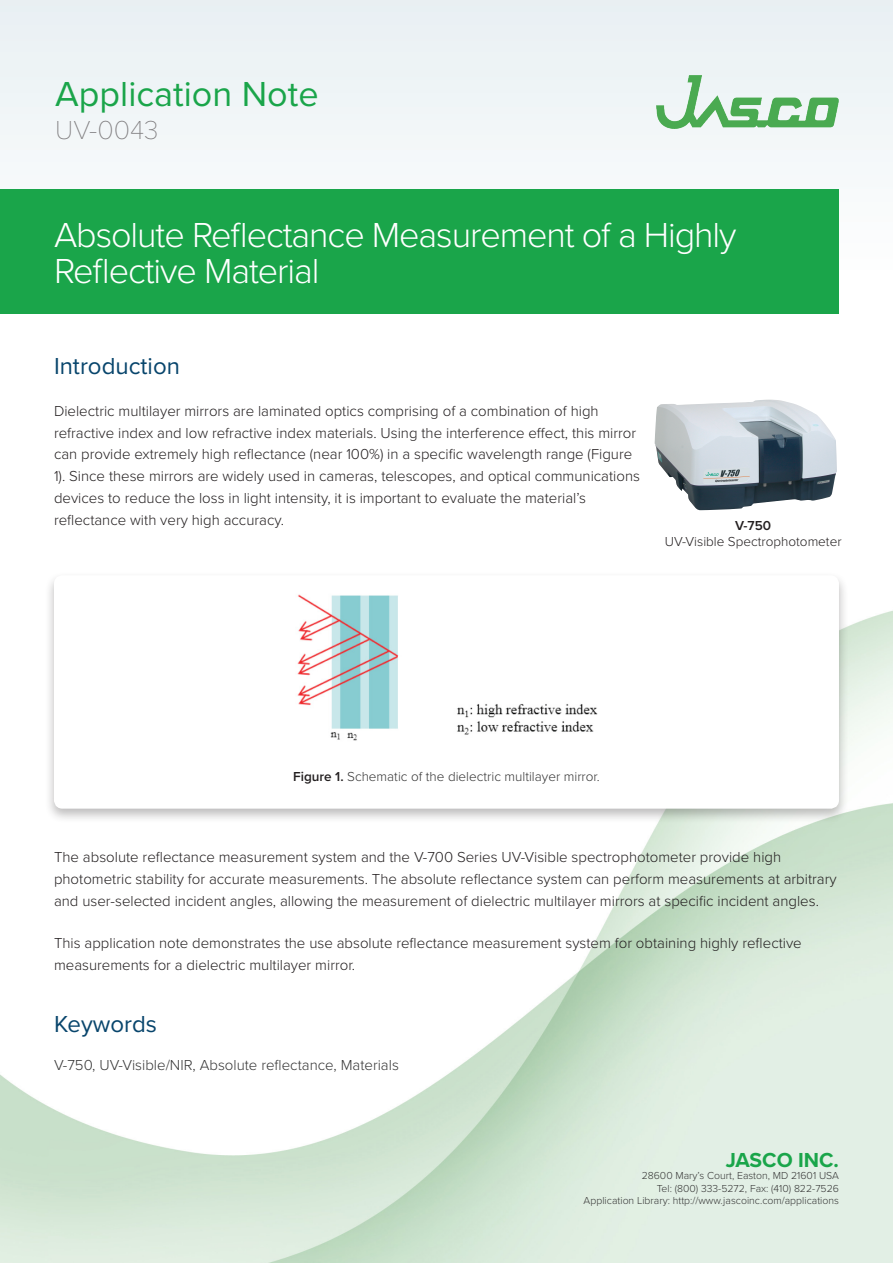
<style>
.page{position:relative;width:893px;height:1263px;background:#fff}
.page>*{position:absolute;margin:0;border:0;box-sizing:border-box;transform-origin:0 0}
.t1{font:300 36px/36px "Proxima Nova";letter-spacing:-.03em;color:#fff}
.App_note_title{font:36px "Proxima Nova";color:#1aa54a}
.App_note_no{font:100 27px "Proxima Nova T";color:#7e7c7e}
.Heading{font:24px "Proxima Nova";color:#08456c}
.Footer_name{font:700 21px "Proxima Nova";color:#1aa54a}
.Paragraph_Style{font:300 15px/21.8px "Proxima Nova";color:#231f20}
.Paragraph_Style-2{font:300 15px "Proxima Nova";color:#353535}
.Figure___Caption{font:300 13.5px "Proxima Nova";color:#353535}
.Figure___Caption-2{font:300 13.5px/16.2px "Proxima Nova";color:#231f20;text-align:center}
.Footer_text{font:300 10.5px "Proxima Nova";color:#353535}
.Footer_name-2{font:300 10.5px "Proxima Nova";color:#353535}
.s1{font-weight:600}
.s2{font-weight:600;color:#231f20}
</style>
<div class="page">
<img style="left:0;top:313px;width:893px;height:950px">
<div style="left:0;top:1px;width:893px;height:280px;background:#eff5f7"></div>
<div style="left:0;top:189px;width:839px;height:124px;background:#1aa54a"></div>
<img style="left:657px;top:76px;width:182px;height:52px">
<div style="left:44px;top:571px;width:804px;height:253px;background:#231f20;opacity:.3"></div>
<div style="left:57px;top:578px;width:779px;height:228px;background:#fff;border-radius:5px"></div>
<div style="left:54px;top:575px;width:785px;height:234px;border:6px solid #fff;border-radius:5px"></div>
<img style="left:278px;top:579px;width:327px;height:162px">
<img style="left:655px;top:400px;width:182px;height:110px">
<p class="App_note_title" style="left:55px;top:68px;width:265px">Application Note</p>
<p class="App_note_no" style="left:55px;top:110px;width:105px">UV-0043</p>
<p class="t1" style="left:54px;top:215px;width:684px">Absolute Reflectance Measurement of a Highly<br>Reflective Material</p>
<p class="Heading" style="left:54px;top:348px;width:127px">Introduction</p>
<p class="Paragraph_Style" style="left:54px;top:399px;width:587px">Dielectric multilayer mirrors are laminated optics comprising of a combination of high refractive index and low refractive index materials. Using the interference effect, this mirror can provide extremely high reflectance (near 100%) in a specific wavelength range (Figure 1). Since these mirrors are widely used in cameras, telescopes, and optical communications devices to reduce the loss in light intensity, it is important to evaluate the material’s reflectance with very high accuracy.</p>
<p class="Figure___Caption-2" style="left:665px;top:517px;width:178px"><span class="s1">V-750<br></span>UV-Visible Spectrophotometer</p>
<p class="Figure___Caption" style="left:293px;top:767px;width:308px"><span class="s2">Figure 1.</span> Schematic of the dielectric multilayer mirror.</p>
<p class="Paragraph_Style" style="left:54px;top:845px;width:784px">The absolute reflectance measurement system and the V-700 Series UV-Visible spectrophotometer provide high photometric stability for accurate measurements. The absolute reflectance system can perform measurements at arbitrary and user-selected incident angles, allowing the measurement of dielectric multilayer mirrors at specific incident angles.</p>
<p class="Paragraph_Style" style="left:54px;top:931px;width:749px">This application note demonstrates the use absolute reflectance measurement system for obtaining highly reflective measurements for a dielectric multilayer mirror.</p>
<p class="Heading" style="left:54px;top:1006px;width:105px">Keywords</p>
<p class="Paragraph_Style-2" style="left:54px;top:1054px;width:346px">V-750, UV-Visible/NIR, Absolute reflectance, Materials</p>
<p class="Footer_name" style="left:726px;top:1144px;width:115px">JASCO INC.</p>
<p class="Footer_name-2" style="left:642px;top:1168px;width:199px">28600 Mary’s Court, Easton, MD 21601 USA</p>
<p class="Footer_text" style="left:657px;top:1180px;width:183px">Tel: (800) 333-5272, Fax: (410) 822-7526</p>
<p class="Footer_text" style="left:584px;top:1193px;width:257px">Application Library: http://www.jascoinc.com/applications</p>
</div>
